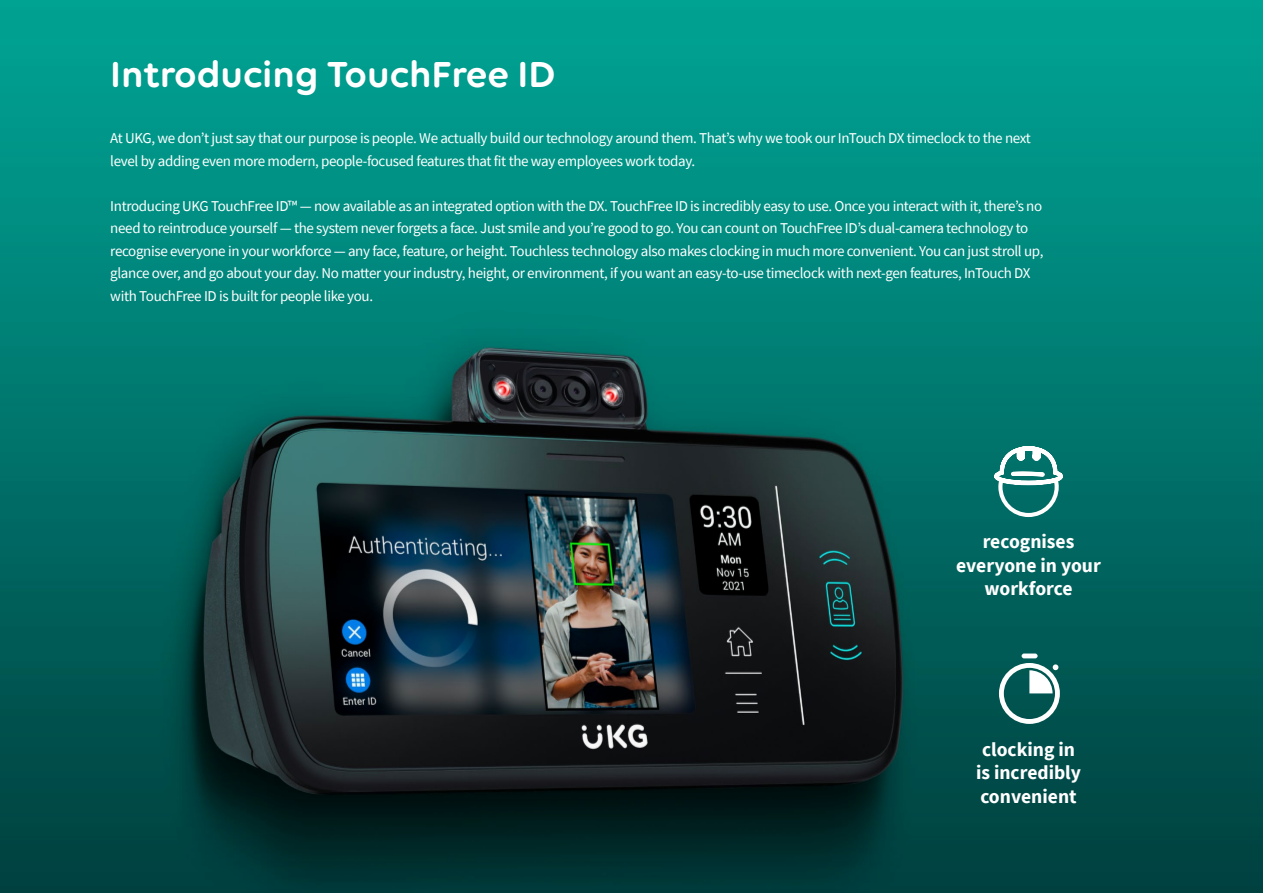
<style>
.page{position:relative;width:1263px;height:893px;background:#fff}
.page>*{position:absolute;margin:0;border:0;box-sizing:border-box;transform-origin:0 0}
.t1{font:600 39px "Volte Rounded";color:#fff}
.t2{font:700 19.5px/23.5px "Source Sans Pro";color:#fff;text-align:center}
.t3{font:15px/22.5px "Source Sans Pro";letter-spacing:-.025em;color:#fff}
</style>
<div class="page">
<img style="left:0;top:0;width:1263px;height:893px">
<svg style="left:992px;top:443px;width:73px;height:76px"></svg>
<div style="left:1021px;top:653px;width:16px;height:5px;background:#fff;border-radius:2px"></div>
<svg style="left:999px;top:663px;width:61px;height:61px"></svg>
<h1 class="t1" style="left:110px;top:51px;width:447px">Introducing TouchFree ID</h1>
<p class="t3" style="left:110px;top:127px;width:922px">At UKG, we don’t just say that our purpose is people. We actually build our technology around them. That’s why we took our InTouch DX timeclock to the next level by adding even more modern, people-focused features that fit the way employees work today.</p>
<p class="t3" style="left:110px;top:195px;width:934px">Introducing UKG TouchFree ID™ — now available as an integrated option with the DX. TouchFree ID is incredibly easy to use. Once you interact with it, there’s no need to reintroduce yourself — the system never forgets a face. Just smile and you’re good to go. You can count on TouchFree ID’s dual-camera technology to recognise everyone in your workforce — any face, feature, or height. Touchless technology also makes clocking in much more convenient. You can just stroll up, glance over, and go about your day. No matter your industry, height, or environment, if you want an easy-to-use timeclock with next-gen features, InTouch DX with TouchFree ID is built for people like you.</p>
<h2 class="t2" style="left:956px;top:530px;width:146px">recognises everyone in your workforce</h2>
<h2 class="t2" style="left:976px;top:737px;width:107px">clocking in is incredibly convenient</h2>
</div>
